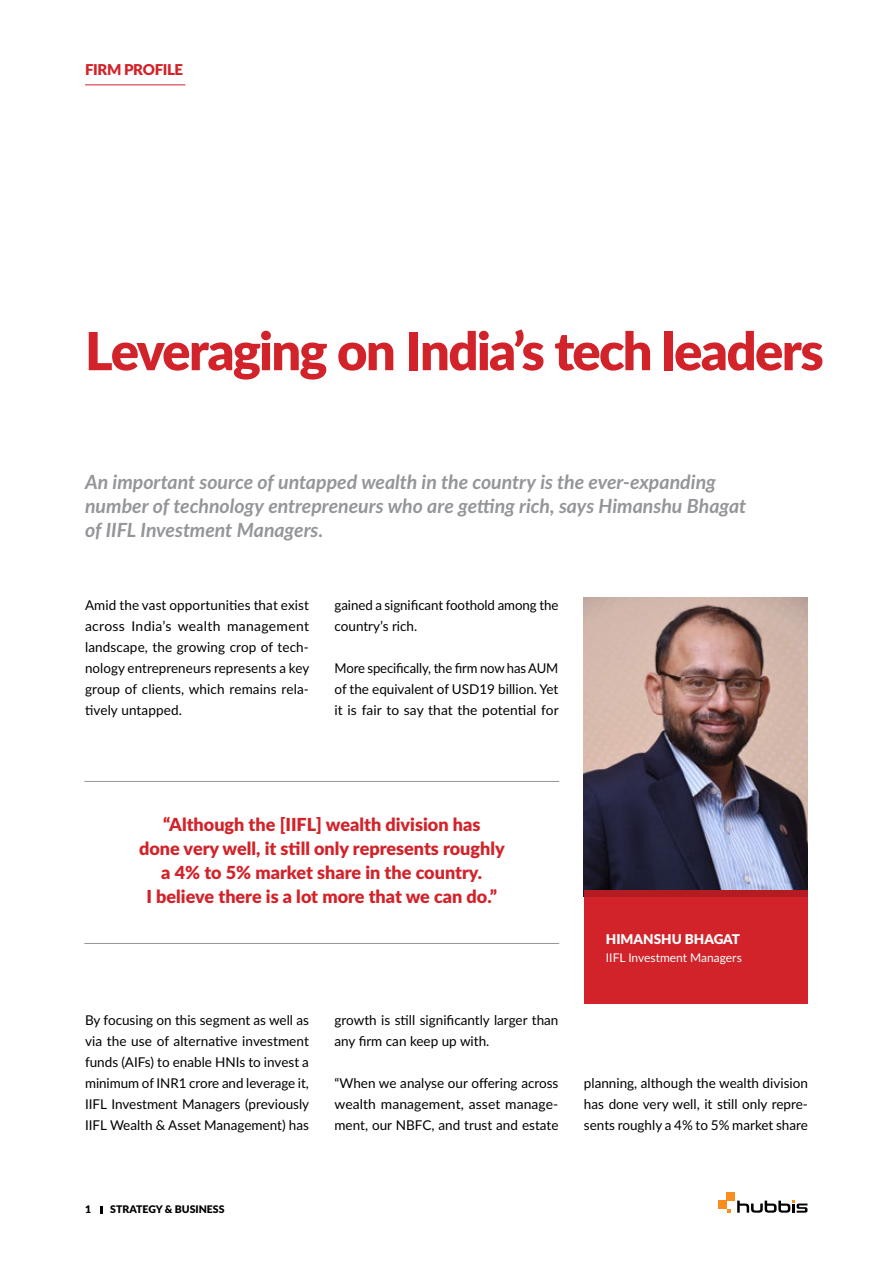
<style>
.page{position:relative;width:893px;height:1263px;background:#fff}
.page>*{position:absolute;margin:0;border:0;box-sizing:border-box;transform-origin:0 0}
.t1{font:900 52.5px "Lato";letter-spacing:-.03em;color:#d2232a}
.t2{font:italic 700 19.5px/24px "Lato";color:#939598}
.t3{font:900 18px/24px "Lato";color:#d2232a;text-align:center}
.t4{font:900 15px "Lato";letter-spacing:-.025em;color:#d2232a}
.t5{font:13.5px/21px "Lato";color:#000;text-align:justify}
.t6{font:900 13.5px "Lato";color:#fff}
.t7{font:12px "Lato";color:#fff}
.t8{font:900 10.5px "Lato";color:#000}
</style>
<div class="page">
<hr style="left:85px;top:84px;width:100px;height:1px;background:#d2232a">
<svg style="left:101px;top:1206px;width:2px;height:7px"></svg>
<div style="left:584px;top:890px;width:224px;height:114px;background:#d2232a"></div>
<img style="left:584px;top:597px;width:224px;height:293px">
<div style="left:584px;top:890px;width:224px;height:7px;background:#b41c21"></div>
<svg style="left:737px;top:1200px;width:70px;height:13px"></svg>
<div style="left:727px;top:1192px;width:8px;height:8px;background:#f78e1e"></div>
<div style="left:718px;top:1200px;width:9px;height:9px;background:#f78e1e"></div>
<hr style="left:84px;top:781px;width:475px;height:1px;background:#939598">
<hr style="left:84px;top:943px;width:475px;height:1px;background:#939598">
<p class="t4" style="left:85px;top:58px;width:100px">FIRM PROFILE</p>
<h1 class="t1" style="left:85px;top:312px;width:740px">Leveraging on India’s tech leaders</h1>
<h2 class="t2" style="left:85px;top:469px;width:663px">An important source of untapped wealth in the country is the ever-expanding number of technology entrepreneurs who are getting rich, says Himanshu Bhagat of IIFL Investment Managers.</h2>
<p class="t5" style="left:85px;top:594px;width:226px">Amid the vast opportunities that exist across India’s wealth management landscape, the growing crop of tech&shy;nology entrepreneurs represents a key group of clients, which remains rela&shy;tively untapped.</p>
<p class="t5" style="left:334px;top:594px;width:225px">gained a significant foothold among the country’s rich.</p>
<p class="t5" style="left:334px;top:657px;width:226px">More specifically, the firm now has AUM of the equivalent of USD19 billion. Yet it is fair to say that the potential for</p>
<h3 class="t3" style="left:139px;top:811px;width:367px">“Although the [IIFL] wealth division has<br>done very well, it still only represents roughly a 4% to 5% market share in the country.<br>I believe there is a lot more that we can do.”</h3>
<p class="t5" style="left:85px;top:1009px;width:226px">By focusing on this segment as well as via the use of alternative investment funds (AIFs) to enable HNIs to invest a minimum of INR1 crore and leverage it, IIFL Investment Managers (previously IIFL Wealth &amp; Asset Management) has</p>
<p class="t5" style="left:334px;top:1009px;width:225px">growth is still significantly larger than any firm can keep up with.</p>
<p class="t5" style="left:334px;top:1072px;width:225px">“When we analyse our offering across wealth management, asset manage&shy;ment, our NBFC, and trust and estate</p>
<p class="t6" style="left:606px;top:928px;width:136px">HIMANSHU BHAGAT</p>
<p class="t7" style="left:606px;top:949px;width:137px">IIFL Investment Managers</p>
<p class="t5" style="left:584px;top:1072px;width:225px">planning, although the wealth division has done very well, it still only repre&shy;sents roughly a 4% to 5% market share</p>
<p class="t8" style="left:85px;top:1201px;width:8px">1</p>
<p class="t8" style="left:110px;top:1201px;width:116px">STRATEGY &amp; BUSINESS</p>
</div>
